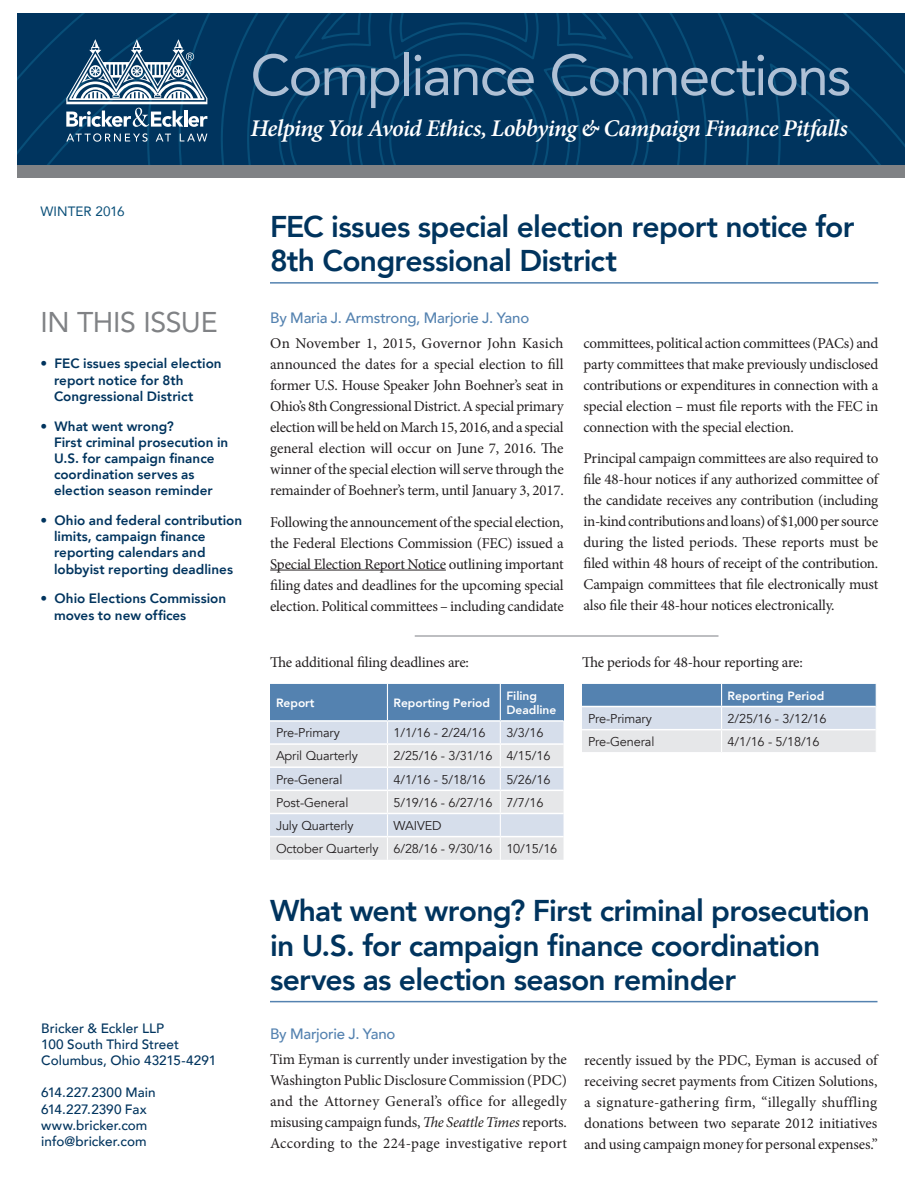
<style>
.page{position:relative;width:918px;height:1188px;background:#fff}
.page>*{position:absolute;margin:0;border:0;box-sizing:border-box;transform-origin:0 0}
.Body{font:57px "Avenir LT Com";letter-spacing:-.035em;color:#afc0d5}
.t1{font:800 30px/34.5px "Avenir LT Com";letter-spacing:-.025em;color:#00345e}
.Body-2{font:28.5px "Avenir LT Com";letter-spacing:-.015em;color:#808285}
.Body-3{font:italic 600 24px "Minion Pro";letter-spacing:-.025em;color:#fff}
.text_2{font:15px/21px "Minion Pro";letter-spacing:-.015em;color:#231f20;text-align:justify}
.By_line{font:500 15px "Avenir LT Com";letter-spacing:-.015em;color:#5482b0}
.In_this_Issue{font:800 13.5px/16.2px "Avenir LT Com";color:#00345e}
.Body-4{font:500 13.5px "Avenir LT Com";letter-spacing:.005em;color:#00345e}
.Body-5{font:13.5px "Avenir LT Com";letter-spacing:.005em;color:#084e78}
.Table_-_Numbered_tex{font:12.75px "Avenir LT Com";letter-spacing:-.01em;color:#231f20}
.Table_-_Numbered_tex-2{font:800 12px/14.4px "Avenir LT Com";color:#fff}
.s1{font-style:italic}
</style>
<div class="page">
<svg style="left:17px;top:14px;width:887px;height:151px;background:#00355f"></svg>
<svg style="left:66px;top:133px;width:82px;height:9px"></svg>
<svg style="left:156px;top:134px;width:15px;height:7px"></svg>
<svg style="left:180px;top:134px;width:27px;height:7px"></svg>
<svg style="left:66px;top:39px;width:141px;height:88px"></svg>
<div style="left:17px;top:165px;width:887px;height:13px;background:#808285"></div>
<hr style="left:270px;top:282px;width:608px;height:2px;background:#5482b0">
<hr style="left:270px;top:570px;width:176px;height:1px;background:#231f20">
<svg style="left:270px;top:684px;width:294px;height:176px;background:#c0cddd"></svg>
<hr style="left:270px;top:720px;width:117px;height:2px;background:#fff">
<hr style="left:387px;top:720px;width:113px;height:2px;background:#fff">
<hr style="left:500px;top:720px;width:64px;height:2px;background:#fff">
<hr style="left:270px;top:743px;width:117px;height:2px;background:#fff">
<hr style="left:387px;top:743px;width:113px;height:2px;background:#fff">
<hr style="left:500px;top:743px;width:64px;height:2px;background:#fff">
<hr style="left:270px;top:766px;width:117px;height:2px;background:#fff">
<hr style="left:387px;top:766px;width:113px;height:2px;background:#fff">
<hr style="left:500px;top:766px;width:64px;height:2px;background:#fff">
<hr style="left:270px;top:790px;width:117px;height:1px;background:#fff">
<hr style="left:387px;top:790px;width:113px;height:1px;background:#fff">
<hr style="left:500px;top:790px;width:64px;height:1px;background:#fff">
<hr style="left:270px;top:813px;width:117px;height:1px;background:#fff">
<hr style="left:387px;top:813px;width:113px;height:1px;background:#fff">
<hr style="left:500px;top:813px;width:64px;height:1px;background:#fff">
<hr style="left:270px;top:836px;width:117px;height:1px;background:#fff">
<hr style="left:387px;top:836px;width:113px;height:1px;background:#fff">
<hr style="left:500px;top:836px;width:64px;height:1px;background:#fff">
<svg style="left:582px;top:684px;width:294px;height:68px;background:#b1c3d7"></svg>
<hr style="left:582px;top:706px;width:140px;height:1px;background:#fff">
<hr style="left:722px;top:706px;width:154px;height:1px;background:#fff">
<hr style="left:582px;top:729px;width:140px;height:1px;background:#fff">
<hr style="left:722px;top:729px;width:154px;height:1px;background:#fff">
<hr style="left:415px;top:635px;width:303px;height:2px;background:#a8a9ad">
<hr style="left:270px;top:1001px;width:608px;height:1px;background:#5482b0">
<p class="Body" style="left:251px;top:40px;width:602px">Compliance Connections</p>
<p class="Body-3" style="left:251px;top:111px;width:599px">Helping You Avoid Ethics, Lobbying &amp; Campaign Finance Pitfalls</p>
<p class="Body-5" style="left:40px;top:203px;width:86px">WINTER 2016</p>
<p class="Body-2" style="left:40px;top:305px;width:179px">IN THIS ISSUE</p>
<p class="In_this_Issue" style="left:54px;top:356px;width:169px;text-indent:-14px">• FEC issues special election report notice for 8th<br>Congressional District</p>
<p class="In_this_Issue" style="left:54px;top:418px;width:176px;text-indent:-14px">• What went wrong?<br>First criminal prosecution in<br>U.S. for campaign finance coordination serves as election season reminder</p>
<p class="In_this_Issue" style="left:54px;top:512px;width:190px;text-indent:-14px">• Ohio and federal contribution limits, campaign finance reporting calendars and lobbyist reporting deadlines</p>
<p class="In_this_Issue" style="left:54px;top:591px;width:174px;text-indent:-14px">• Ohio Elections Commission moves to new offices</p>
<p class="Body-4" style="left:41px;top:1020px;width:124px">Bricker &amp; Eckler LLP</p>
<p class="Body-4" style="left:41px;top:1036px;width:140px">100 South Third Street</p>
<p class="Body-4" style="left:41px;top:1052px;width:177px">Columbus, Ohio 43215-4291</p>
<p class="Body-4" style="left:41px;top:1085px;width:116px">614.227.2300 Main</p>
<p class="Body-4" style="left:41px;top:1101px;width:107px">614.227.2390 Fax</p>
<p class="Body-4" style="left:41px;top:1117px;width:108px">www.bricker.com</p>
<p class="Body-4" style="left:41px;top:1133px;width:107px">info@bricker.com</p>
<p class="t1" style="left:270px;top:209px;width:586px">FEC issues special election report notice for<br>8th Congressional District</p>
<p class="By_line" style="left:270px;top:309px;width:261px">By Maria J. Armstrong, Marjorie J. Yano</p>
<p class="text_2" style="left:270px;top:333px;width:295px">On November 1, 2015, Governor John Kasich announced the dates for a special election to fill former U.S. House Speaker John Boehner’s seat in Ohio’s 8th Congressional District. A special primary election will be held on March 15, 2016, and a special general election will occur on June 7, 2016. The winner of the special election will serve through the remainder of Boehner’s term, until January 3, 2017.</p>
<p class="text_2" style="left:270px;top:511px;width:295px">Following the announcement of the special election, the Federal Elections Commission (FEC) issued a Special Election Report Notice outlining important filing dates and deadlines for the upcoming special election. Political committees – including candidate</p>
<p class="text_2" style="left:584px;top:332px;width:296px">committees, political action committees (PACs) and party committees that make previously undisclosed contributions or expenditures in connection with a special election – must file reports with the FEC in connection with the special election.</p>
<p class="text_2" style="left:584px;top:448px;width:296px">Principal campaign committees are also required to file 48-hour notices if any authorized committee of the candidate receives any contribution (including in-kind contributions and loans) of $1,000 per source during the listed periods. These reports must be filed within 48 hours of receipt of the contribution.<br>Campaign committees that file electronically must also file their 48-hour notices electronically.</p>
<p class="text_2" style="left:270px;top:652px;width:201px">The additional filing deadlines are:</p>
<p class="Table_-_Numbered_tex-2" style="left:276px;top:696px;width:40px">Report</p>
<p class="Table_-_Numbered_tex-2" style="left:393px;top:696px;width:98px">Reporting Period</p>
<p class="Table_-_Numbered_tex-2" style="left:506px;top:688px;width:52px">Filing<br>Deadline</p>
<p class="Table_-_Numbered_tex" style="left:276px;top:725px;width:65px">Pre-Primary</p>
<p class="Table_-_Numbered_tex" style="left:393px;top:725px;width:94px">1/1/16 - 2/24/16</p>
<p class="Table_-_Numbered_tex" style="left:506px;top:725px;width:39px">3/3/16</p>
<p class="Table_-_Numbered_tex" style="left:276px;top:748px;width:83px">April Quarterly</p>
<p class="Table_-_Numbered_tex" style="left:393px;top:748px;width:101px">2/25/16 - 3/31/16</p>
<p class="Table_-_Numbered_tex" style="left:506px;top:748px;width:46px">4/15/16</p>
<p class="Table_-_Numbered_tex" style="left:276px;top:772px;width:68px">Pre-General</p>
<p class="Table_-_Numbered_tex" style="left:393px;top:772px;width:94px">4/1/16 - 5/18/16</p>
<p class="Table_-_Numbered_tex" style="left:506px;top:772px;width:46px">5/26/16</p>
<p class="Table_-_Numbered_tex" style="left:276px;top:795px;width:74px">Post-General</p>
<p class="Table_-_Numbered_tex" style="left:393px;top:795px;width:101px">5/19/16 - 6/27/16</p>
<p class="Table_-_Numbered_tex" style="left:506px;top:795px;width:39px">7/7/16</p>
<p class="Table_-_Numbered_tex" style="left:276px;top:818px;width:79px">July Quarterly</p>
<p class="Table_-_Numbered_tex" style="left:393px;top:818px;width:50px">WAIVED</p>
<p class="Table_-_Numbered_tex" style="left:276px;top:841px;width:104px">October Quarterly</p>
<p class="Table_-_Numbered_tex" style="left:393px;top:841px;width:101px">6/28/16 - 9/30/16</p>
<p class="Table_-_Numbered_tex" style="left:506px;top:841px;width:53px">10/15/16</p>
<p class="text_2" style="left:582px;top:652px;width:222px">The periods for 48-hour reporting are:</p>
<p class="Table_-_Numbered_tex-2" style="left:728px;top:688px;width:98px">Reporting Period</p>
<p class="Table_-_Numbered_tex" style="left:588px;top:711px;width:65px">Pre-Primary</p>
<p class="Table_-_Numbered_tex" style="left:728px;top:711px;width:101px">2/25/16 - 3/12/16</p>
<p class="Table_-_Numbered_tex" style="left:588px;top:734px;width:68px">Pre-General</p>
<p class="Table_-_Numbered_tex" style="left:728px;top:734px;width:94px">4/1/16 - 5/18/16</p>
<p class="t1" style="left:270px;top:894px;width:602px">What went wrong? First criminal prosecution in U.S. for campaign finance coordination serves as election season reminder</p>
<p class="By_line" style="left:270px;top:1025px;width:127px">By Marjorie J. Yano</p>
<p class="text_2" style="left:270px;top:1049px;width:299px">Tim Eyman is currently under investigation by the Washington Public Disclosure Commission (PDC) and the Attorney General’s office for allegedly misusing campaign funds, <span class="s1">The Seattle Times</span> reports.<br>According to the 224-page investigative report</p>
<p class="text_2" style="left:584px;top:1049px;width:295px">recently issued by the PDC, Eyman is accused of receiving secret payments from Citizen Solutions, a signature-gathering firm, “illegally shuffling donations between two separate 2012 initiatives and using campaign money for personal expenses.”</p>
</div>
